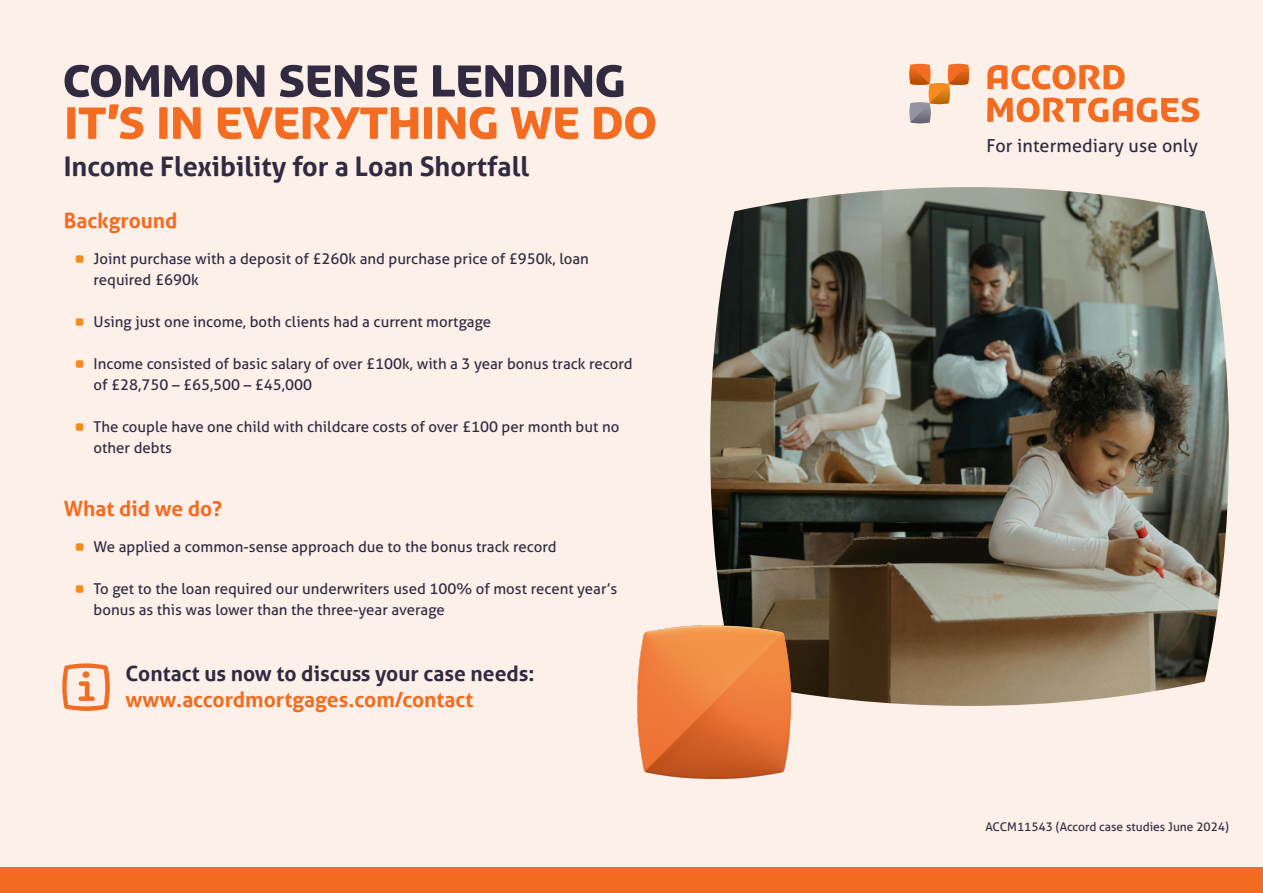
<style>
.page{position:relative;width:1263px;height:893px;background:#fff}
.page>*{position:absolute;margin:0;border:0;box-sizing:border-box;transform-origin:0 0}
.t1{font:60px "YBSG Headline";letter-spacing:-.025em;color:#f36c21}
.t2{font:60px "YBSG Headline";letter-spacing:-.025em;color:#302b41}
.t3{font:700 27px "YBSG Aller";color:#302b41}
.t4{font:700 21px "YBSG Aller";color:#f36c21}
.t5{font:700 21px "YBSG Aller";color:#302b41}
.t6{font:18px "Aller";letter-spacing:.01em;color:#302b41}
.t7{font:15px/21px "Aller";color:#302b41}
.t8{font:12px "Aller";color:#302b41}
.s1{font-family:"YBSG Headline";font-size:30px;color:#f68b1f}
</style>
<div class="page">
<div style="left:0;top:0;width:1263px;height:867px;background:#fdf0e9"></div>
<svg style="left:987px;top:65px;width:137px;height:25px"></svg>
<svg style="left:987px;top:98px;width:212px;height:24px"></svg>
<svg style="left:909px;top:64px;width:60px;height:59px"></svg>
<div style="left:0;top:867px;width:1263px;height:26px;background:#f36c21"></div>
<img style="left:710px;top:187px;width:519px;height:519px">
<img style="left:638px;top:625px;width:153px;height:153px">
<h1 class="t2" style="left:62px;top:50px;width:565px">Common sense lending</h1>
<h1 class="t1" style="left:64px;top:92px;width:595px">It’s in everything we do</h1>
<h2 class="t3" style="left:64px;top:150px;width:467px">Income Flexibility for a Loan Shortfall</h2>
<h3 class="t4" style="left:64px;top:208px;width:115px">Background</h3>
<p class="t7" style="left:94px;top:248px;width:497px;text-indent:-19px"><span class="s1">•</span> Joint purchase with a deposit of £260k and purchase price of £950k, loan required £690k</p>
<p class="t7" style="left:74px;top:311px;width:418px"><span class="s1">•</span> Using just one income, both clients had a current mortgage</p>
<p class="t7" style="left:94px;top:353px;width:541px;text-indent:-19px"><span class="s1">•</span> Income consisted of basic salary of over £100k, with a 3 year bonus track record of £28,750 – £65,500 – £45,000</p>
<p class="t7" style="left:94px;top:416px;width:527px;text-indent:-19px"><span class="s1">•</span> The couple have one child with childcare costs of over £100 per month but no other debts</p>
<h3 class="t4" style="left:64px;top:496px;width:160px">What did we do?</h3>
<p class="t7" style="left:74px;top:536px;width:484px"><span class="s1">•</span> We applied a common-sense approach due to the bonus track record</p>
<p class="t7" style="left:94px;top:578px;width:525px;text-indent:-19px"><span class="s1">•</span> To get to the loan required our underwriters used 100% of most recent year’s bonus as this was lower than the three-year average</p>
<h3 class="t5" style="left:125px;top:661px;width:411px">Contact us now to discuss your case needs:</h3>
<h3 class="t4" style="left:125px;top:686px;width:349px">www.accordmortgages.com/contact</h3>
<p class="t6" style="left:986px;top:134px;width:213px">For intermediary use only</p>
<p class="t8" style="left:985px;top:819px;width:245px">ACCM11543 (Accord case studies June 2024)</p>
</div>
